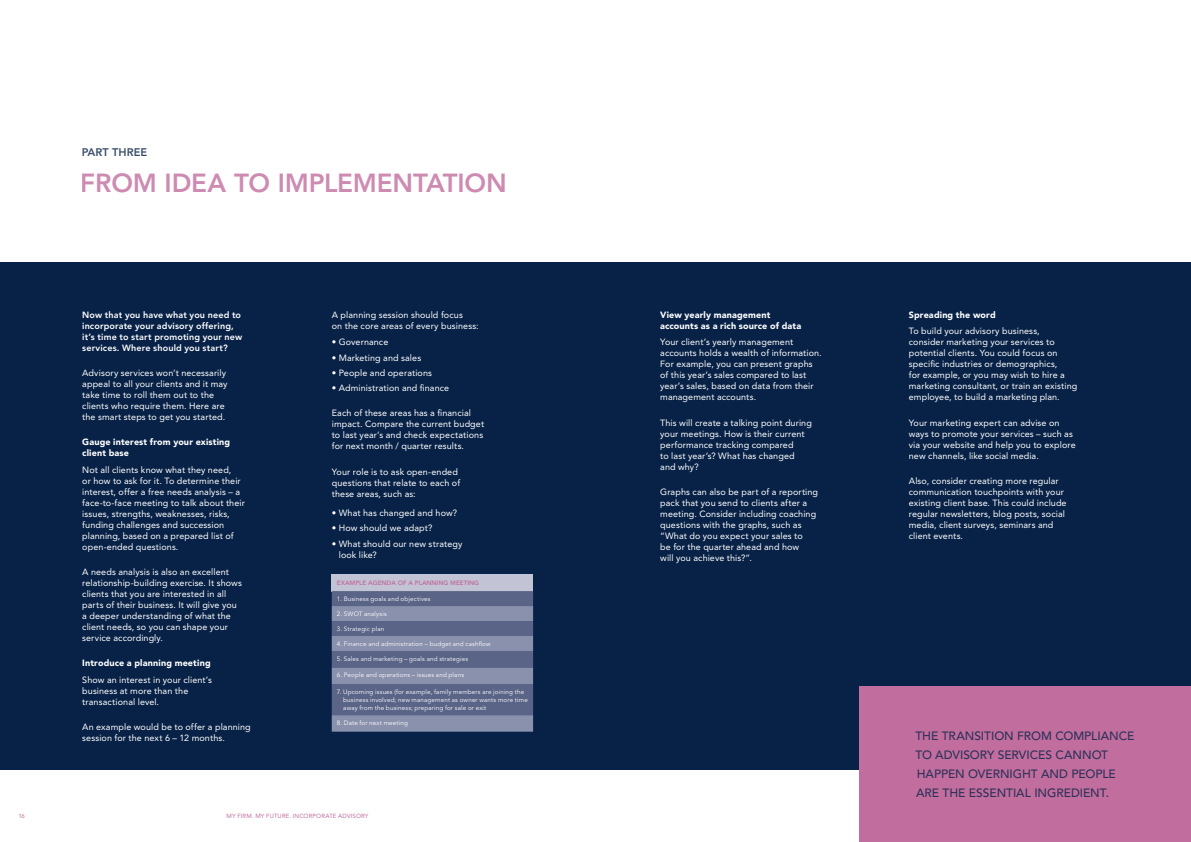
<style>
.page{position:relative;width:1191px;height:842px;background:#fff}
.page>*{position:absolute;margin:0;border:0;box-sizing:border-box;transform-origin:0 0}
.t1{font:800 26px "Avenir LT Std";letter-spacing:-.005em;color:#c16e9e}
.t2{font:500 12px/19px "Avenir LT Std";letter-spacing:-.005em;color:#082247}
.t3{font:800 11px "Avenir LT Std";letter-spacing:.005em;color:#082247}
.t4{font:9px/11px "Avenir LT Std";letter-spacing:.01em;color:#fff}
.t5{font:900 9px/11px "Avenir LT Std";letter-spacing:.015em;color:#fff}
.t6{font:800 9px/11px "Avenir LT Std";letter-spacing:.015em;color:#fff}
.t7{font:6.3px/8.1px "Avenir LT Std";letter-spacing:.025em;color:#fff}
.t8{font:800 6.3px "Avenir";color:#c16e9e}
.t9{font:6px "Avenir LT Std";letter-spacing:.025em;color:#c16e9e}
</style>
<div class="page">
<div style="left:0;top:262px;width:1191px;height:508px;background:#082247"></div>
<div style="left:859px;top:686px;width:332px;height:156px;background:#c16e9e"></div>
<div style="left:332px;top:574px;width:201px;height:17px;background:#c2c4d5"></div>
<svg style="left:332px;top:591px;width:201px;height:141px;background:#6e7797"></svg>
<p class="t3" style="left:81px;top:145px;width:67px">PART THREE</p>
<h1 class="t1" style="left:81px;top:167px;width:427px">FROM IDEA TO IMPLEMENTATION</h1>
<p class="t6" style="left:82px;top:309px;width:161px">Now that you have what you need to incorporate your advisory offering, it’s time to start promoting your new services. Where should you start?</p>
<p class="t4" style="left:82px;top:367px;width:147px">Advisory services won’t necessarily appeal to all your clients and it may take time to roll them out to the clients who require them. Here are the smart steps to get you started.</p>
<p class="t5" style="left:82px;top:436px;width:150px">Gauge interest from your existing client base</p>
<p class="t4" style="left:82px;top:464px;width:164px">Not all clients know what they need,<br>or how to ask for it. To determine their interest, offer a free needs analysis – a face-to-face meeting to talk about their issues, strengths, weaknesses, risks, funding challenges and succession planning, based on a prepared list of open-ended questions.</p>
<p class="t4" style="left:82px;top:566px;width:161px">A needs analysis is also an excellent relationship-building exercise. It shows clients that you are interested in all parts of their business. It will give you a deeper understanding of what the client needs, so you can shape your service accordingly.</p>
<p class="t5" style="left:82px;top:657px;width:130px">Introduce a planning meeting</p>
<p class="t4" style="left:82px;top:674px;width:131px">Show an interest in your client’s business at more than the transactional level.</p>
<p class="t4" style="left:82px;top:721px;width:170px">An example would be to offer a planning session for the next 6 – 12 months.</p>
<p class="t4" style="left:332px;top:309px;width:148px">A planning session should focus<br>on the core areas of every business:</p>
<p class="t4" style="left:332px;top:337px;width:58px">• Governance</p>
<p class="t4" style="left:332px;top:352px;width:91px">• Marketing and sales</p>
<p class="t4" style="left:332px;top:367px;width:102px">• People and operations</p>
<p class="t4" style="left:332px;top:383px;width:119px">• Administration and finance</p>
<p class="t4" style="left:332px;top:408px;width:154px">Each of these areas has a financial impact. Compare the current budget to last year’s and check expectations for next month / quarter results.</p>
<p class="t4" style="left:332px;top:466px;width:130px">Your role is to ask open-ended questions that relate to each of these areas, such as:</p>
<p class="t4" style="left:332px;top:507px;width:127px">• What has changed and how?</p>
<p class="t4" style="left:332px;top:523px;width:102px">• How should we adapt?</p>
<p class="t4" style="left:339px;top:538px;width:125px;text-indent:-7px">• What should our new strategy look like?</p>
<p class="t8" style="left:337px;top:578px;width:144px">EXAMPLE AGENDA OF A PLANNING MEETING</p>
<p class="t7" style="left:337px;top:595px;width:95px">1. Business goals and objectives</p>
<p class="t7" style="left:337px;top:610px;width:51px">2. SWOT analysis</p>
<p class="t7" style="left:337px;top:625px;width:49px">3. Strategic plan</p>
<p class="t7" style="left:337px;top:640px;width:155px">4. Finance and administration – budget and cashflow</p>
<p class="t7" style="left:337px;top:655px;width:133px">5. Sales and marketing – goals and strategies</p>
<p class="t7" style="left:337px;top:671px;width:129px">6. People and operations – issues and plans</p>
<p class="t7" style="left:343px;top:688px;width:186px;text-indent:-6px">7. Upcoming issues (for example, family members are joining the business involved; new management as owner wants more time away from the business; preparing for sale or exit</p>
<p class="t7" style="left:337px;top:719px;width:73px">8. Date for next meeting</p>
<p class="t9" style="left:18px;top:813px;width:8px">16</p>
<p class="t9" style="left:227px;top:813px;width:143px">MY FIRM. MY FUTURE. INCORPORATE ADVISORY</p>
<p class="t5" style="left:660px;top:309px;width:142px">View yearly management accounts as a rich source of data</p>
<p class="t4" style="left:660px;top:337px;width:163px">Your client’s yearly management accounts holds a wealth of information.<br>For example, you can present graphs of this year’s sales compared to last year’s sales, based on data from their management accounts.</p>
<p class="t4" style="left:660px;top:417px;width:153px">This will create a talking point during your meetings. How is their current performance tracking compared<br>to last year’s? What has changed and why?</p>
<p class="t4" style="left:660px;top:486px;width:159px">Graphs can also be part of a reporting pack that you send to clients after a meeting. Consider including coaching questions with the graphs, such as “What do you expect your sales to<br>be for the quarter ahead and how<br>will you achieve this?”.</p>
<p class="t5" style="left:909px;top:309px;width:88px">Spreading the word</p>
<p class="t4" style="left:909px;top:326px;width:170px">To build your advisory business,<br>consider marketing your services to potential clients. You could focus on specific industries or demographics,<br>for example, or you may wish to hire a marketing consultant, or train an existing employee, to build a marketing plan.</p>
<p class="t4" style="left:909px;top:417px;width:168px">Your marketing expert can advise on ways to promote your services – such as via your website and help you to explore new channels, like social media.</p>
<p class="t4" style="left:909px;top:475px;width:159px">Also, consider creating more regular communication touchpoints with your existing client base. This could include regular newsletters, blog posts, social media, client surveys, seminars and client events.</p>
<h2 class="t2" style="left:915px;top:727px;width:220px">THE TRANSITION FROM COMPLIANCE<br>TO ADVISORY SERVICES CANNOT<br>HAPPEN OVERNIGHT AND PEOPLE<br>ARE THE ESSENTIAL INGREDIENT.</h2>
</div>
